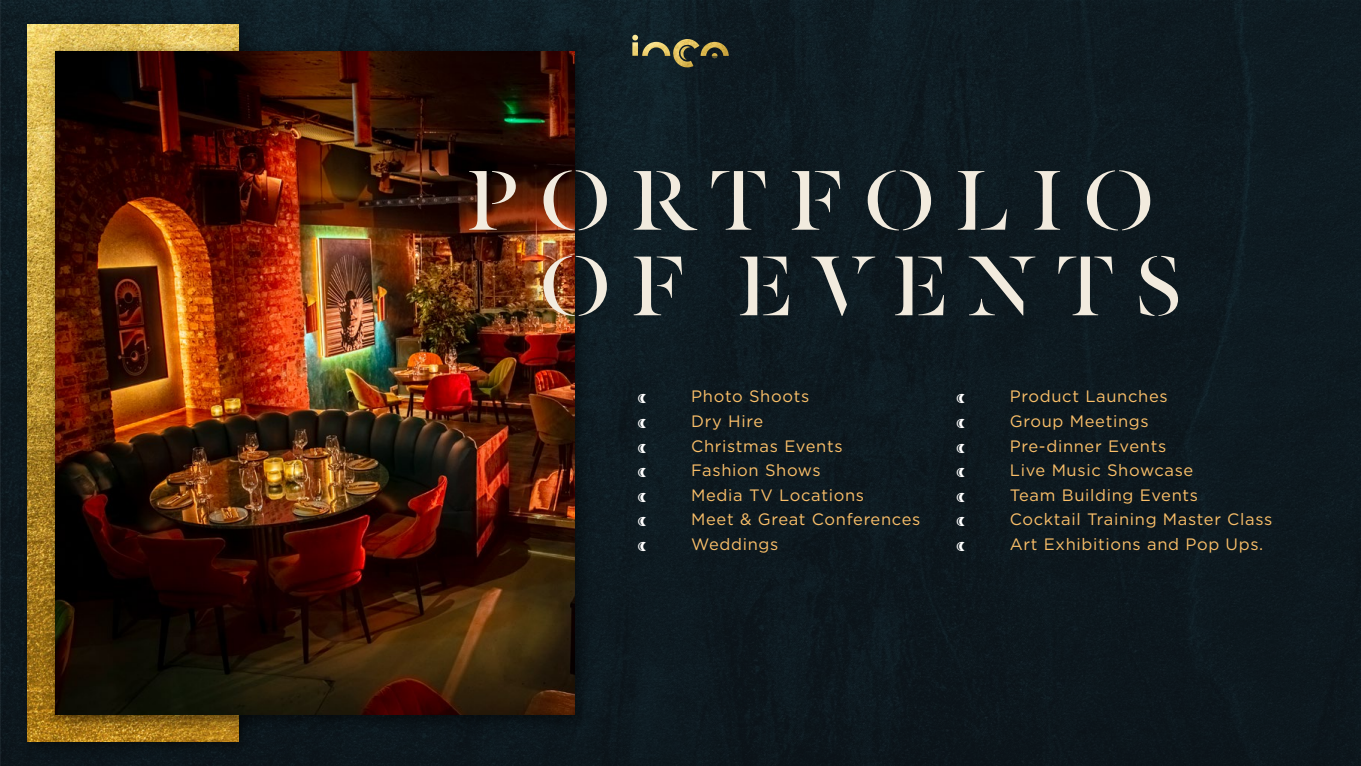
<style>
.page{position:relative;width:1361px;height:766px;background:#fff}
.page>*{position:absolute;margin:0;border:0;box-sizing:border-box;transform-origin:0 0}
.t1{font:93px/85.5px "Dala Floda";letter-spacing:.21em;color:#f2ebde;text-align:right}
.t2{font:16.5px "Gotham";letter-spacing:.04em;color:#fabf69}
.t3{font:16.5px "Minion Pro";color:#fff}
</style>
<div class="page">
<div style="left:0;top:0;width:1361px;height:765px;background:#0e1a20"></div>
<div style="left:18px;top:15px;width:239px;height:744px;background:#000;opacity:.5"></div>
<img style="left:28px;top:25px;width:211px;height:716px">
<img style="left:632px;top:35px;width:97px;height:32px">
<div style="left:46px;top:41px;width:546px;height:692px;background:#000;opacity:.5"></div>
<img style="left:55px;top:51px;width:519px;height:663px">
<h1 class="t1" style="left:465px;top:154px;width:717px">PORTFOLIO<br>OF EVENTS</h1>
<p class="t3" style="left:637px;top:386px;width:11px">•</p>
<p class="t2" style="left:691px;top:386px;width:120px">Photo Shoots</p>
<p class="t3" style="left:637px;top:410px;width:11px">•</p>
<p class="t2" style="left:691px;top:410px;width:73px">Dry Hire</p>
<p class="t3" style="left:637px;top:435px;width:11px">•</p>
<p class="t2" style="left:691px;top:435px;width:153px">Christmas Events</p>
<p class="t3" style="left:637px;top:460px;width:11px">•</p>
<p class="t2" style="left:691px;top:459px;width:131px">Fashion Shows</p>
<p class="t3" style="left:637px;top:484px;width:11px">•</p>
<p class="t2" style="left:691px;top:484px;width:174px">Media TV Locations</p>
<p class="t3" style="left:637px;top:509px;width:11px">•</p>
<p class="t2" style="left:691px;top:509px;width:231px">Meet &amp; Great Conferences</p>
<p class="t3" style="left:637px;top:533px;width:11px">•</p>
<p class="t2" style="left:691px;top:533px;width:89px">Weddings</p>
<p class="t3" style="left:956px;top:386px;width:11px">•</p>
<p class="t2" style="left:1010px;top:386px;width:159px">Product Launches</p>
<p class="t3" style="left:956px;top:410px;width:11px">•</p>
<p class="t2" style="left:1010px;top:410px;width:140px">Group Meetings</p>
<p class="t3" style="left:956px;top:435px;width:11px">•</p>
<p class="t2" style="left:1010px;top:435px;width:158px">Pre-dinner Events</p>
<p class="t3" style="left:956px;top:460px;width:11px">•</p>
<p class="t2" style="left:1010px;top:459px;width:185px">Live Music Showcase</p>
<p class="t3" style="left:956px;top:484px;width:11px">•</p>
<p class="t2" style="left:1010px;top:484px;width:190px">Team Building Events</p>
<p class="t3" style="left:956px;top:509px;width:11px">•</p>
<p class="t2" style="left:1010px;top:509px;width:264px">Cocktail Training Master Class</p>
<p class="t3" style="left:956px;top:533px;width:11px">•</p>
<p class="t2" style="left:1010px;top:533px;width:255px">Art Exhibitions and Pop Ups.</p>
</div>
